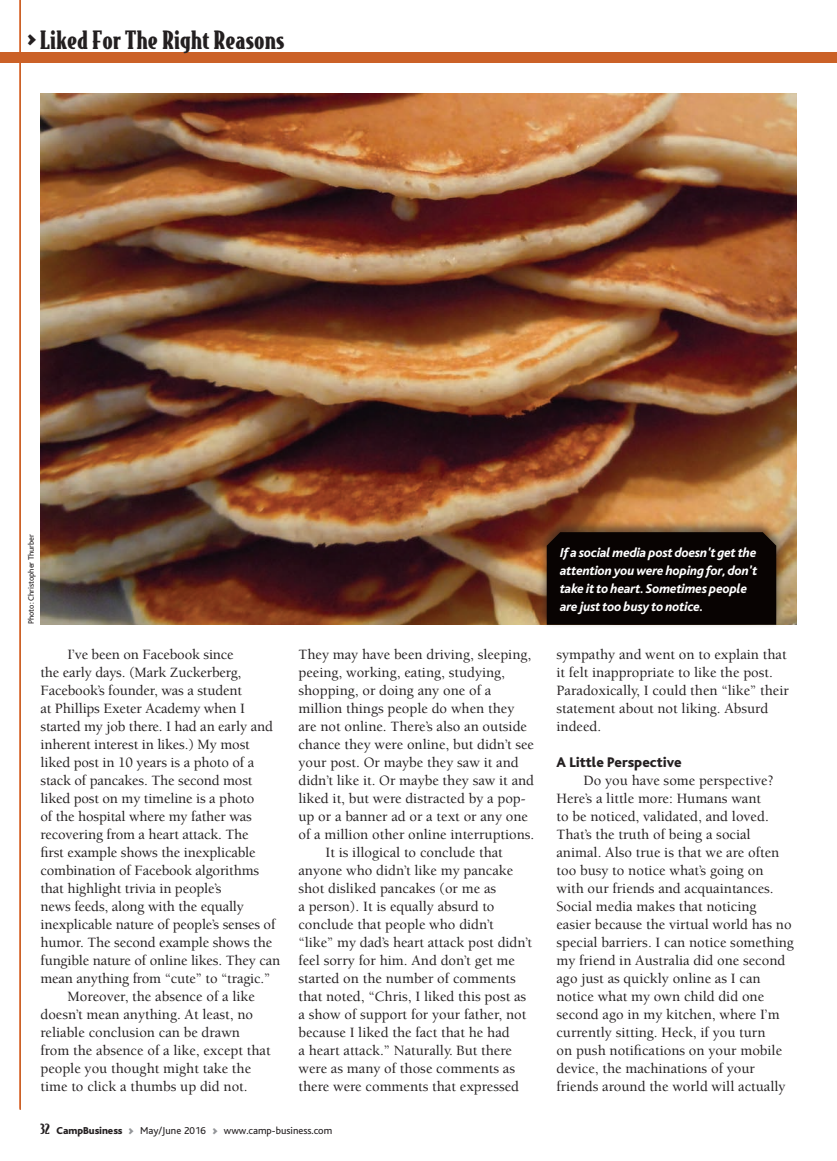
<style>
.page{position:relative;width:837px;height:1161px;background:#fff}
.page>*{position:absolute;margin:0;border:0;box-sizing:border-box;transform-origin:0 0}
.t1{font:900 24px "Bodega Serif";letter-spacing:.01em;color:#231f20;scale:1.05 1}
.t2{font:500 14.7px/18px "Berkeley";color:#231f20}
.t3{font:800 14.7px "Bliss";color:#231f20}
.t4{font:italic 800 13.5px/18px "Bliss";letter-spacing:-.01em;color:#fff}
.t5{font:10.5px "Bliss";color:#231f20}
.t6{font:8.25px "Bliss";color:#231f20}
.s1{font-size:34.2px}
.s2{font-family:"Bodega Serif";font-weight:900;font-size:13.5px}
.s3{font-weight:800}
.s4{font-family:"Bodega Serif";font-weight:900;font-size:19.5px;color:#939598}
</style>
<div class="page">
<hr style="left:19px;top:0;width:2px;height:1109px;background:#f26024">
<div style="left:0;top:52px;width:837px;height:10px;background:#cb6127"></div>
<hr style="left:20px;top:0;width:1px;height:1110px;background:#cb6127">
<img style="left:40px;top:94px;width:756px;height:531px">
<div style="left:538px;top:519px;width:247px;height:109px;background:#231f20;opacity:.6"></div>
<div style="left:547px;top:532px;width:229px;height:93px;background:#080302"></div>
<h1 class="t1" style="left:27px;top:24px;width:246px"><span class="s1">&gt;</span>Liked For The Right Reasons</h1>
<p class="t6" style="left:27px;top:624px;width:92px;rotate:-90deg">Photo: Christopher Thurber</p>
<p class="t2" style="left:68px;top:645px;width:168px">I’ve been on Facebook since</p>
<p class="t2" style="left:41px;top:663px;width:202px">the early days. (Mark Zuckerberg,</p>
<p class="t2" style="left:41px;top:681px;width:203px">Facebook’s founder, was a student</p>
<p class="t2" style="left:41px;top:699px;width:206px">at Phillips Exeter Academy when I</p>
<p class="t2" style="left:41px;top:717px;width:234px">started my job there. I had an early and</p>
<p class="t2" style="left:41px;top:736px;width:211px">inherent interest in likes.) My most</p>
<p class="t2" style="left:41px;top:754px;width:215px">liked post in 10 years is a photo of a</p>
<p class="t2" style="left:41px;top:772px;width:214px">stack of pancakes. The second most</p>
<p class="t2" style="left:41px;top:790px;width:216px">liked post on my timeline is a photo</p>
<p class="t2" style="left:41px;top:808px;width:213px">of the hospital where my father was</p>
<p class="t2" style="left:41px;top:826px;width:210px">recovering from a heart attack. The</p>
<p class="t2" style="left:41px;top:844px;width:217px">first example shows the inexplicable</p>
<p class="t2" style="left:41px;top:862px;width:220px">combination of Facebook algorithms</p>
<p class="t2" style="left:41px;top:880px;width:182px">that highlight trivia in people’s</p>
<p class="t2" style="left:41px;top:898px;width:205px">news feeds, along with the equally</p>
<p class="t2" style="left:41px;top:916px;width:236px">inexplicable nature of people’s senses of</p>
<p class="t2" style="left:41px;top:934px;width:233px">humor. The second example shows the</p>
<p class="t2" style="left:41px;top:952px;width:241px">fungible nature of online likes. They can</p>
<p class="t2" style="left:41px;top:970px;width:231px">mean anything from “cute” to “tragic.”</p>
<p class="t2" style="left:68px;top:988px;width:189px">Moreover, the absence of a like</p>
<p class="t2" style="left:41px;top:1006px;width:214px">doesn’t mean anything. At least, no</p>
<p class="t2" style="left:41px;top:1024px;width:201px">reliable conclusion can be drawn</p>
<p class="t2" style="left:41px;top:1042px;width:232px">from the absence of a like, except that</p>
<p class="t2" style="left:41px;top:1060px;width:212px">people you thought might take the</p>
<p class="t2" style="left:41px;top:1078px;width:209px">time to click a thumbs up did not.</p>
<p class="t2" style="left:299px;top:646px;width:234px">They may have been driving, sleeping,</p>
<p class="t2" style="left:299px;top:664px;width:208px">peeing, working, eating, studying,</p>
<p class="t2" style="left:299px;top:682px;width:194px">shopping, or doing any one of a</p>
<p class="t2" style="left:299px;top:700px;width:217px">million things people do when they</p>
<p class="t2" style="left:299px;top:718px;width:230px">are not online. There’s also an outside</p>
<p class="t2" style="left:299px;top:736px;width:237px">chance they were online, but didn’t see</p>
<p class="t2" style="left:299px;top:754px;width:222px">your post. Or maybe they saw it and</p>
<p class="t2" style="left:299px;top:772px;width:237px">didn’t like it. Or maybe they saw it and</p>
<p class="t2" style="left:299px;top:790px;width:229px">liked it, but were distracted by a pop-</p>
<p class="t2" style="left:299px;top:808px;width:231px">up or a banner ad or a text or any one</p>
<p class="t2" style="left:299px;top:826px;width:237px">of a million other online interruptions.</p>
<p class="t2" style="left:325px;top:844px;width:179px">It is illogical to conclude that</p>
<p class="t2" style="left:299px;top:862px;width:216px">anyone who didn’t like my pancake</p>
<p class="t2" style="left:299px;top:880px;width:199px">shot disliked pancakes (or me as</p>
<p class="t2" style="left:299px;top:898px;width:198px">a person). It is equally absurd to</p>
<p class="t2" style="left:299px;top:916px;width:197px">conclude that people who didn’t</p>
<p class="t2" style="left:299px;top:934px;width:235px">“like” my dad’s heart attack post didn’t</p>
<p class="t2" style="left:299px;top:952px;width:218px">feel sorry for him. And don’t get me</p>
<p class="t2" style="left:299px;top:970px;width:219px">started on the number of comments</p>
<p class="t2" style="left:299px;top:988px;width:229px">that noted, “Chris, I liked this post as</p>
<p class="t2" style="left:299px;top:1006px;width:229px">a show of support for your father, not</p>
<p class="t2" style="left:299px;top:1024px;width:213px">because I liked the fact that he had</p>
<p class="t2" style="left:299px;top:1042px;width:215px">a heart attack.” Naturally. But there</p>
<p class="t2" style="left:299px;top:1060px;width:218px">were as many of those comments as</p>
<p class="t2" style="left:299px;top:1078px;width:222px">there were comments that expressed</p>
<p class="t5" style="left:40px;top:1125px;width:293px"><span class="s2">32</span> <span class="s3">CampBusiness</span> <span class="s4">&gt;</span> May/June 2016 <span class="s4">&gt;</span> www.camp-business.com</p>
<p class="t4" style="left:560px;top:544px;width:199px">If a social media post doesn't get the attention you were hoping for, don't take it to heart. Sometimes people are just too busy to notice.</p>
<p class="t2" style="left:557px;top:646px;width:234px">sympathy and went on to explain that it felt inappropriate to like the post.<br>Paradoxically, I could then “like” their statement about not liking. Absurd indeed.</p>
<p class="t3" style="left:557px;top:755px;width:127px">A Little Perspective</p>
<p class="t2" style="left:557px;top:772px;width:239px;text-indent:27px">Do you have some perspective?<br>Here’s a little more: Humans want<br>to be noticed, validated, and loved.<br>That’s the truth of being a social animal. Also true is that we are often too busy to notice what’s going on with our friends and acquaintances.<br>Social media makes that noticing easier because the virtual world has no special barriers. I can notice something my friend in Australia did one second ago just as quickly online as I can notice what my own child did one second ago in my kitchen, where I’m currently sitting. Heck, if you turn<br>on push notifications on your mobile device, the machinations of your friends around the world will actually</p>
</div>
